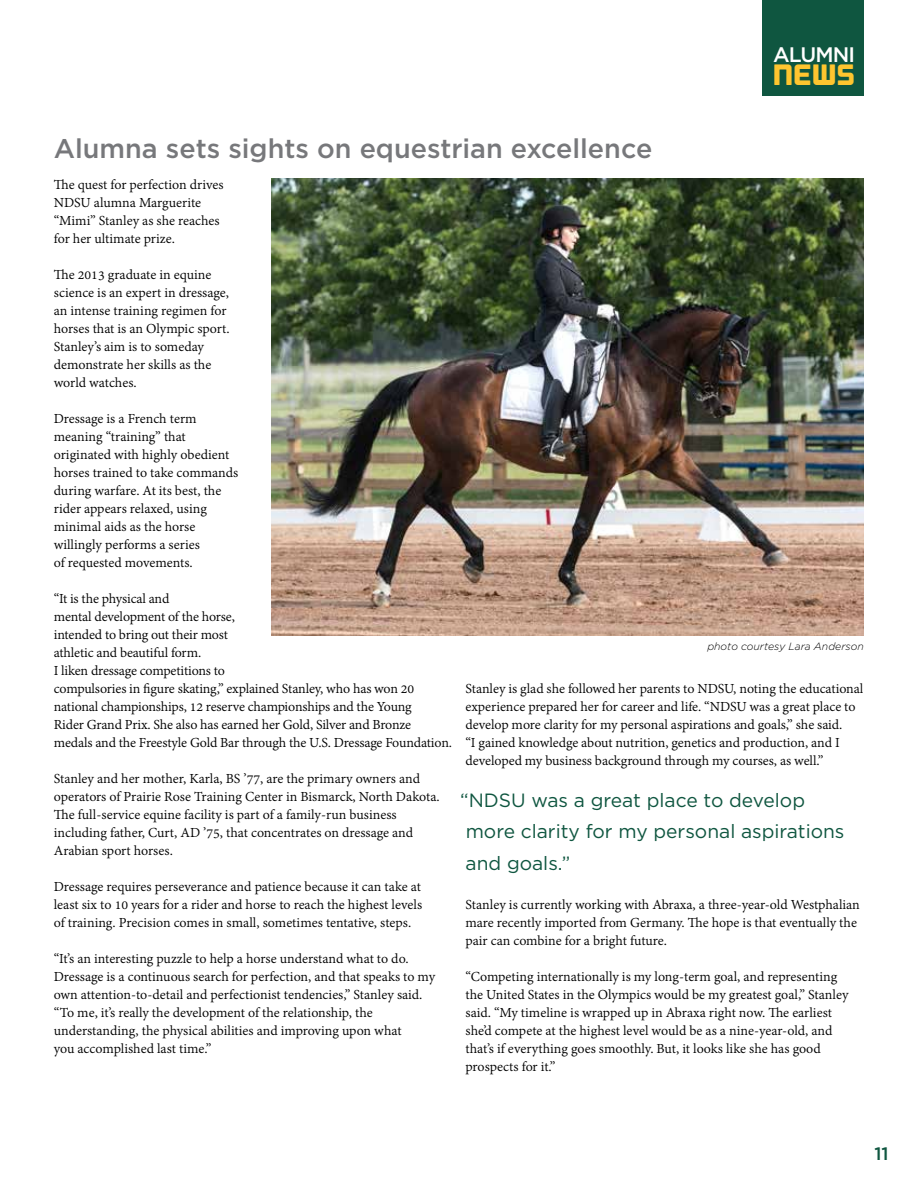
<style>
.page{position:relative;width:918px;height:1188px;background:#fff}
.page>*{position:absolute;margin:0;border:0;box-sizing:border-box;transform-origin:0 0}
.t1{font:29.25px "Outage";color:#ffc52f}
.t2{font:500 27px "Gotham";color:#77787b}
.t3{font:500 21px "Gotham";letter-spacing:-.045em;color:#fff}
.t4{font:19.2px/31.5px "Gotham";color:#0f5640}
.t5{font:500 18px "Gotham";color:#0f5640}
.t6{font:15px/18px "Adobe Devanagari";letter-spacing:-.005em;color:#000}
.t7{font:italic 300 10.5px "Gotham";color:#000}
</style>
<div class="page">
<img style="left:271px;top:178px;width:593px;height:457px">
<div style="left:762px;top:0;width:102px;height:96px;background:#0f5640"></div>
<h3 class="t3" style="left:773px;top:43px;width:83px">ALUMNI</h3>
<h1 class="t1" style="left:772px;top:58px;width:85px">NEWS</h1>
<h2 class="t2" style="left:54px;top:133px;width:600px">Alumna sets sights on equestrian excellence</h2>
<p class="t6" style="left:54px;top:177px;width:171px">The quest for perfection drives<br>NDSU alumna Marguerite “Mimi” Stanley as she reaches for her ultimate prize.</p>
<p class="t6" style="left:54px;top:267px;width:177px">The 2013 graduate in equine science is an expert in dressage, an intense training regimen for horses that is an Olympic sport.<br>Stanley’s aim is to someday demonstrate her skills as the world watches.</p>
<p class="t6" style="left:54px;top:411px;width:186px">Dressage is a French term meaning “training” that originated with highly obedient horses trained to take commands during warfare. At its best, the rider appears relaxed, using minimal aids as the horse willingly performs a series<br>of requested movements.</p>
<p class="t6" style="left:54px;top:591px;width:400px">“It is the physical and<br>mental development of the horse,<br>intended to bring out their most<br>athletic and beautiful form.<br>I liken dressage competitions to<br>compulsories in figure skating,” explained Stanley, who has won 20 national championships, 12 reserve championships and the Young<br>Rider Grand Prix. She also has earned her Gold, Silver and Bronze medals and the Freestyle Gold Bar through the U.S. Dressage Foundation.</p>
<p class="t6" style="left:54px;top:771px;width:388px">Stanley and her mother, Karla, BS ’77, are the primary owners and operators of Prairie Rose Training Center in Bismarck, North Dakota.<br>The full-service equine facility is part of a family-run business including father, Curt, AD ’75, that concentrates on dressage and Arabian sport horses.</p>
<p class="t6" style="left:54px;top:879px;width:370px;text-align:justify">Dressage requires perseverance and patience because it can take at least six to 10 years for a rider and horse to reach the highest levels of training. Precision comes in small, sometimes tentative, steps.</p>
<p class="t6" style="left:54px;top:951px;width:383px">“It’s an interesting puzzle to help a horse understand what to do.<br>Dressage is a continuous search for perfection, and that speaks to my own attention-to-detail and perfectionist tendencies,” Stanley said. “To me, it’s really the development of the relationship, the understanding, the physical abilities and improving upon what<br>you accomplished last time.”</p>
<p class="t7" style="left:707px;top:640px;width:158px">photo courtesy Lara Anderson</p>
<p class="t6" style="left:466px;top:681px;width:399px">Stanley is glad she followed her parents to NDSU, noting the educational experience prepared her for career and life. “NDSU was a great place to develop more clarity for my personal aspirations and goals,” she said.<br>“I gained knowledge about nutrition, genetics and production, and I developed my business background through my courses, as well.”</p>
<p class="t4" style="left:460px;top:784px;width:386px">“NDSU was a great place to develop more clarity for my personal aspirations and goals.”</p>
<p class="t6" style="left:466px;top:897px;width:396px">Stanley is currently working with Abraxa, a three-year-old Westphalian mare recently imported from Germany. The hope is that eventually the pair can combine for a bright future.</p>
<p class="t6" style="left:466px;top:969px;width:385px">“Competing internationally is my long-term goal, and representing the United States in the Olympics would be my greatest goal,” Stanley said. “My timeline is wrapped up in Abraxa right now. The earliest she’d compete at the highest level would be as a nine-year-old, and that’s if everything goes smoothly. But, it looks like she has good prospects for it.”</p>
<p class="t5" style="left:874px;top:1143px;width:16px">11</p>
</div>
